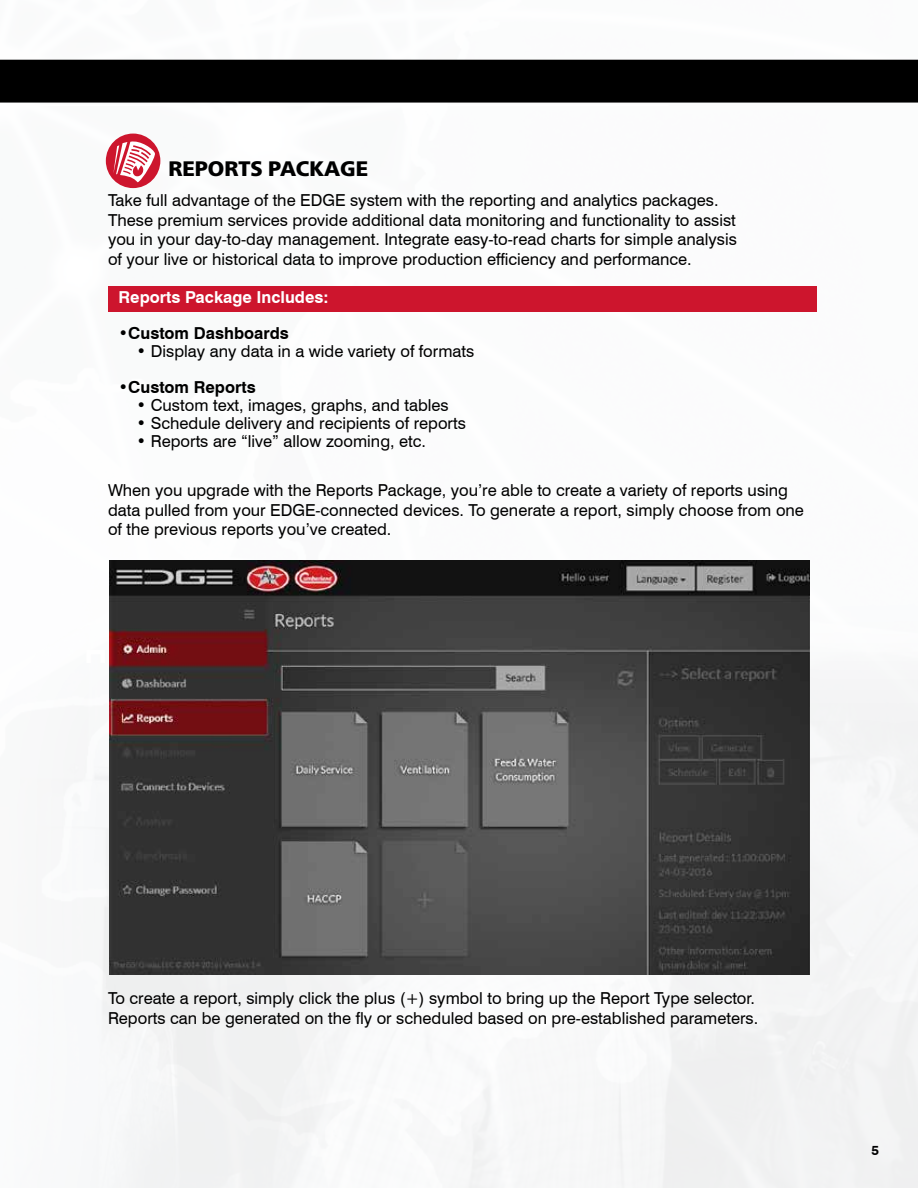
<style>
.page{position:relative;width:918px;height:1188px;background:#fff}
.page>*{position:absolute;margin:0;border:0;box-sizing:border-box;transform-origin:0 0}
.t1{font:900 21px "Frutiger Neue LTW1 G";color:#000}
.t2{font:16.5px/19.5px "Swiss 721 BT";color:#000}
.t3{font:700 16.5px "Swiss 721 BT";color:#000}
.t4{font:700 16.5px "Swiss 721 BT";color:#fff}
.t5{font:700 13.5px "Swiss 721 BT";color:#000}
</style>
<div class="page">
<div style="left:74px;top:560px;width:844px;height:628px;background:#f6f6f7"></div>
<div style="left:106px;top:134px;width:54px;height:54px;background:#cd152d;border-radius:50%"></div>
<svg style="left:113px;top:140px;width:43px;height:42px"></svg>
<div style="left:0;top:60px;width:918px;height:43px;background:#000"></div>
<div style="left:108px;top:286px;width:708px;height:26px;background:#cd152d"></div>
<img style="left:110px;top:560px;width:700px;height:414px">
<p class="t1" style="left:168px;top:156px;width:201px">REPORTS PACKAGE</p>
<p class="t2" style="left:108px;top:190px;width:631px">Take full advantage of the EDGE system with the reporting and analytics packages.<br>These premium services provide additional data monitoring and functionality to assist you in your day-to-day management. Integrate easy-to-read charts for simple analysis of your live or historical data to improve production efficiency and performance.</p>
<p class="t4" style="left:118px;top:286px;width:212px">Reports Package Includes:</p>
<p class="t3" style="left:118px;top:322px;width:172px">•Custom Dashboards</p>
<p class="t2" style="left:137px;top:341px;width:339px">• Display any data in a wide variety of formats</p>
<p class="t3" style="left:118px;top:376px;width:139px">•Custom Reports</p>
<p class="t2" style="left:137px;top:395px;width:314px">• Custom text, images, graphs, and tables</p>
<p class="t2" style="left:137px;top:413px;width:331px">• Schedule delivery and recipients of reports</p>
<p class="t2" style="left:137px;top:431px;width:291px">• Reports are “live” allow zooming, etc.</p>
<p class="t2" style="left:108px;top:480px;width:698px">When you upgrade with the Reports Package, you’re able to create a variety of reports using data pulled from your EDGE-connected devices. To generate a report, simply choose from one of the previous reports you’ve created.</p>
<p class="t2" style="left:108px;top:988px;width:652px">To create a report, simply click the plus (+) symbol to bring up the Report Type selector.<br>Reports can be generated on the fly or scheduled based on pre-established parameters.</p>
<p class="t5" style="left:871px;top:1141px;width:9px">5</p>
</div>
